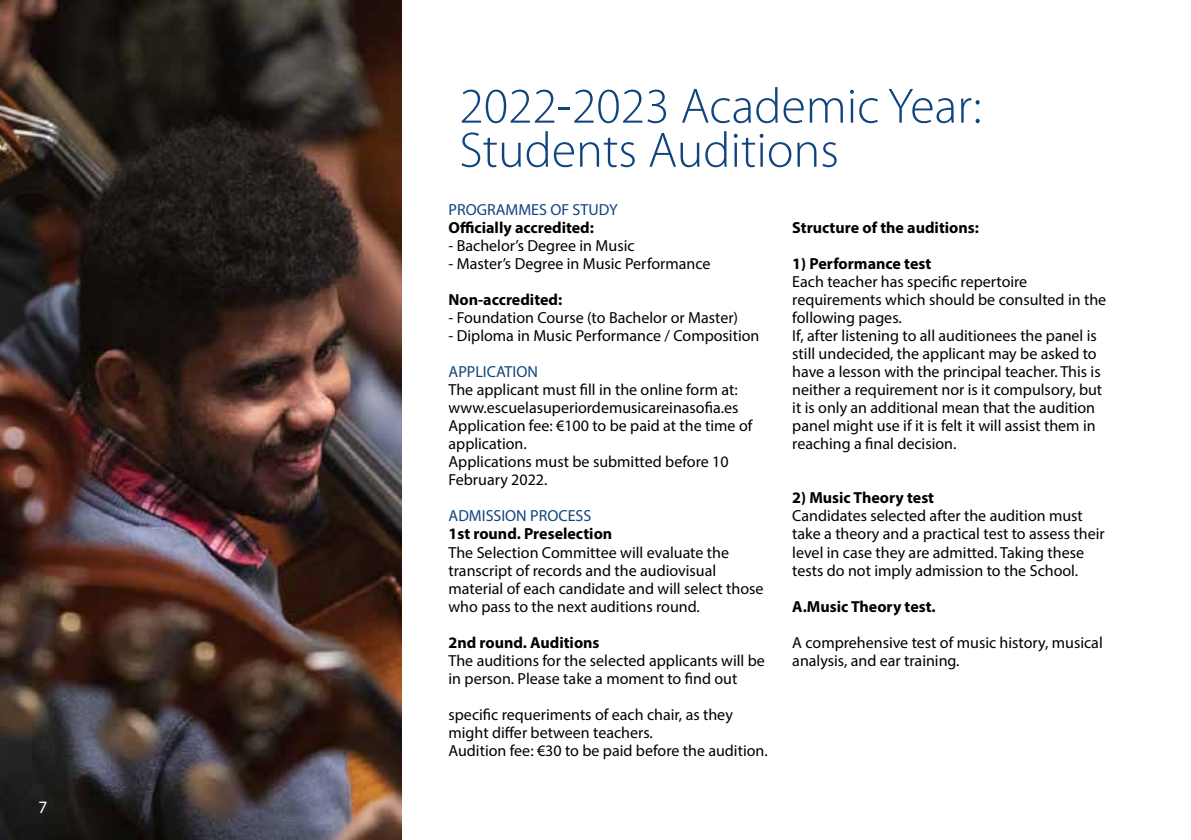
<style>
.page{position:relative;width:1191px;height:840px;background:#fff}
.page>*{position:absolute;margin:0;border:0;box-sizing:border-box;transform-origin:0 0}
.t1{font:300 50px/44px "Myriad Pro";color:#10447e}
.t2{font:17.4px "Myriad Pro";color:#fff}
.t3{font:16px/18px "Myriad Pro";color:#000}
.t4{font:700 16px "Myriad Pro";color:#000}
.t5{font:16px "Myriad Pro";color:#10447e}
</style>
<div class="page">
<img style="left:0;top:0;width:401px;height:839px">
<p class="t2" style="left:39px;top:796px;width:10px">7</p>
<h1 class="t1" style="left:459px;top:83px;width:524px">2022-2023 Academic Year:<br>Students Auditions</h1>
<p class="t5" style="left:448px;top:200px;width:171px">PROGRAMMES OF STUDY</p>
<p class="t4" style="left:448px;top:217px;width:147px">Officially accredited:</p>
<p class="t3" style="left:448px;top:236px;width:187px">- Bachelor’s Degree in Music</p>
<p class="t3" style="left:448px;top:254px;width:263px">- Master’s Degree in Music Performance</p>
<p class="t4" style="left:448px;top:289px;width:115px">Non-accredited:</p>
<p class="t3" style="left:448px;top:308px;width:291px">- Foundation Course (to Bachelor or Master)</p>
<p class="t3" style="left:448px;top:326px;width:312px">- Diploma in Music Performance / Composition</p>
<p class="t5" style="left:448px;top:362px;width:91px">APPLICATION</p>
<p class="t3" style="left:448px;top:380px;width:305px">The applicant must fill in the online form at: www.escuelasuperiordemusicareinasofia.es Application fee: €100 to be paid at the time of application.<br>Applications must be submitted before 10<br>February 2022.</p>
<p class="t5" style="left:448px;top:506px;width:144px">ADMISSION PROCESS</p>
<p class="t4" style="left:448px;top:523px;width:165px">1st round. Preselection</p>
<p class="t3" style="left:448px;top:542px;width:316px">The Selection Committee will evaluate the transcript of records and the audiovisual material of each candidate and will select those who pass to the next auditions round.</p>
<p class="t4" style="left:448px;top:631px;width:153px">2nd round. Auditions</p>
<p class="t3" style="left:448px;top:650px;width:318px">The auditions for the selected applicants will be in person. Please take a moment to find out</p>
<p class="t3" style="left:448px;top:704px;width:321px">specific requeriments of each chair, as they might differ between teachers.<br>Audition fee: €30 to be paid before the audition.</p>
<p class="t4" style="left:792px;top:217px;width:188px">Structure of the auditions:</p>
<p class="t4" style="left:792px;top:253px;width:140px">1) Performance test</p>
<p class="t3" style="left:792px;top:272px;width:315px">Each teacher has specific repertoire requirements which should be consulted in the following pages.<br>If, after listening to all auditionees the panel is still undecided, the applicant may be asked to have a lesson with the principal teacher. This is neither a requirement nor is it compulsory, but it is only an additional mean that the audition panel might use if it is felt it will assist them in reaching a final decision.</p>
<p class="t4" style="left:792px;top:487px;width:143px">2) Music Theory test</p>
<p class="t3" style="left:792px;top:506px;width:314px">Candidates selected after the audition must take a theory and a practical test to assess their level in case they are admitted. Taking these tests do not imply admission to the School.</p>
<p class="t4" style="left:792px;top:595px;width:145px">A.Music Theory test.</p>
<p class="t3" style="left:792px;top:632px;width:312px">A comprehensive test of music history, musical analysis, and ear training.</p>
</div>
